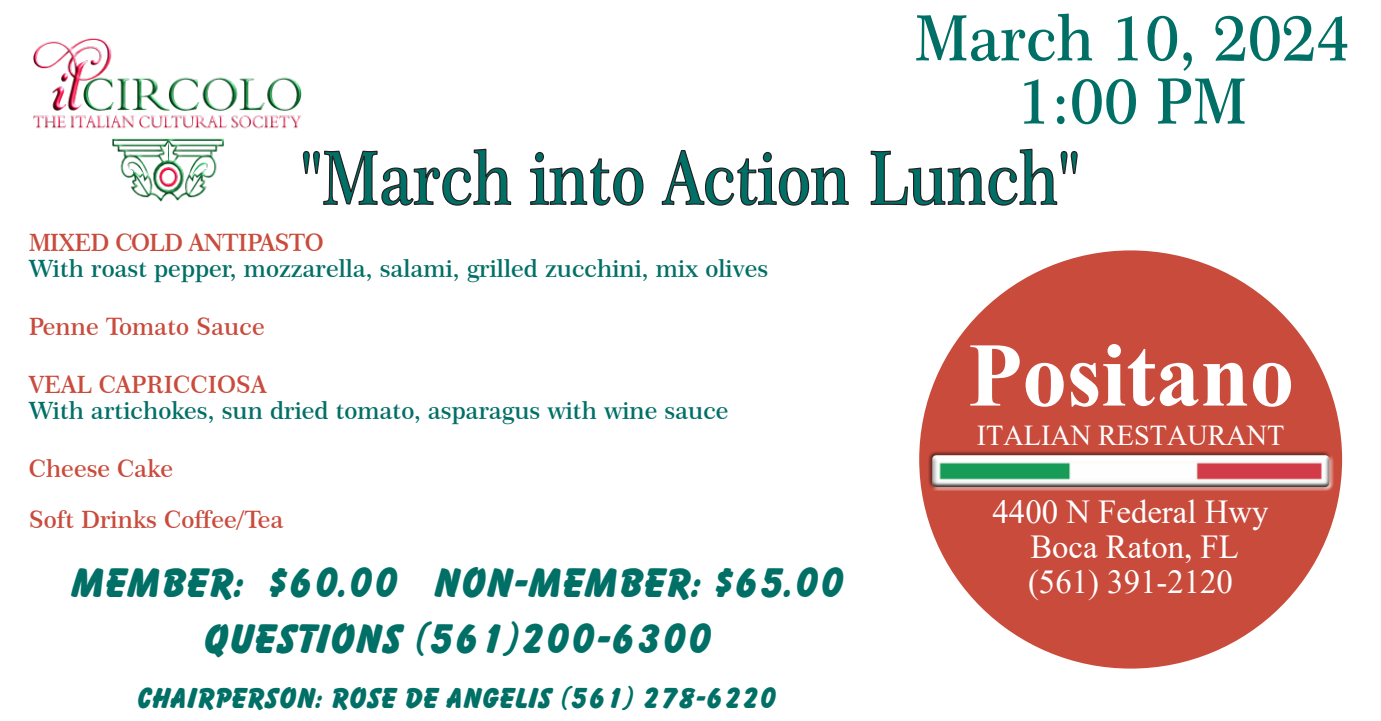
<style>
.page{position:relative;width:1381px;height:721px;background:#fff}
.page>*{position:absolute;margin:0;border:0;box-sizing:border-box;transform-origin:0 0}
.t1{font:700 90.8px "Times New Roman";color:#fff}
.t2{font:600 63.2px/63.2px "Century 751 BT";color:#007067;text-align:center;scale:.92 1}
.t3{font:40px/55.6px "Balloonist SF Bold";color:#007067;text-align:center}
.t4{font:33.6px/34.8px "Times New Roman";color:#fff;text-align:center}
.t5{font:28.8px "Times New Roman";color:#fff}
.t6{font:28px "Balloonist SF Bold";color:#007067}
.t7{font:600 24px "Century 751 BT";color:#007067}
.t8{font:600 24px/52px "Century 751 BT";color:#c94b3c}
.t9{font:600 24px "Century 751 BT";letter-spacing:-.03em;color:#c94b3c}
</style>
<div class="page">
<svg style="left:302px;top:148px;width:210px;height:58px"></svg>
<svg style="left:530px;top:151px;width:114px;height:55px"></svg>
<svg style="left:661px;top:150px;width:188px;height:56px"></svg>
<svg style="left:870px;top:148px;width:208px;height:58px"></svg>
<img style="left:33px;top:39px;width:268px;height:162px">
<div style="left:919px;top:250px;width:422px;height:418px;background:#c94b3c;border:10px solid #c94b3c;border-radius:50%"></div>
<img style="left:928px;top:451px;width:405px;height:40px">
<p class="t9" style="left:29px;top:233px;width:296px">MIXED COLD ANTIPASTO</p>
<p class="t7" style="left:29px;top:259px;width:741px">With roast pepper, mozzarella, salami, grilled zucchini, mix olives</p>
<p class="t8" style="left:29px;top:302px;width:237px">Penne Tomato Sauce</p>
<p class="t8" style="left:29px;top:360px;width:239px">VEAL CAPRICCIOSA</p>
<p class="t7" style="left:29px;top:400px;width:701px">With artichokes, sun dried tomato, asparagus with wine sauce</p>
<p class="t8" style="left:29px;top:444px;width:256px">Cheese Cake<br>Soft Drinks Coffee/Tea</p>
<h3 class="t3" style="left:68px;top:556px;width:775px">MEMBER: $60.00 NON-MEMBER: $65.00<br>QUESTIONS (561)200-6300</h3>
<p class="t6" style="left:135px;top:687px;width:641px">CHAIRPERSON: ROSE DE ANGELIS (561) 278-6220</p>
<h2 class="t2" style="left:914px;top:13px;width:475px">March 10, 2024<br>1:00 PM</h2>
<h1 class="t1" style="left:968px;top:344px;width:327px">Positano</h1>
<p class="t5" style="left:976px;top:425px;width:309px">ITALIAN RESTAURANT</p>
<h3 class="t4" style="left:992px;top:498px;width:277px">4400 N Federal Hwy<br>Boca Raton, FL (561) 391-2120</h3>
</div>
